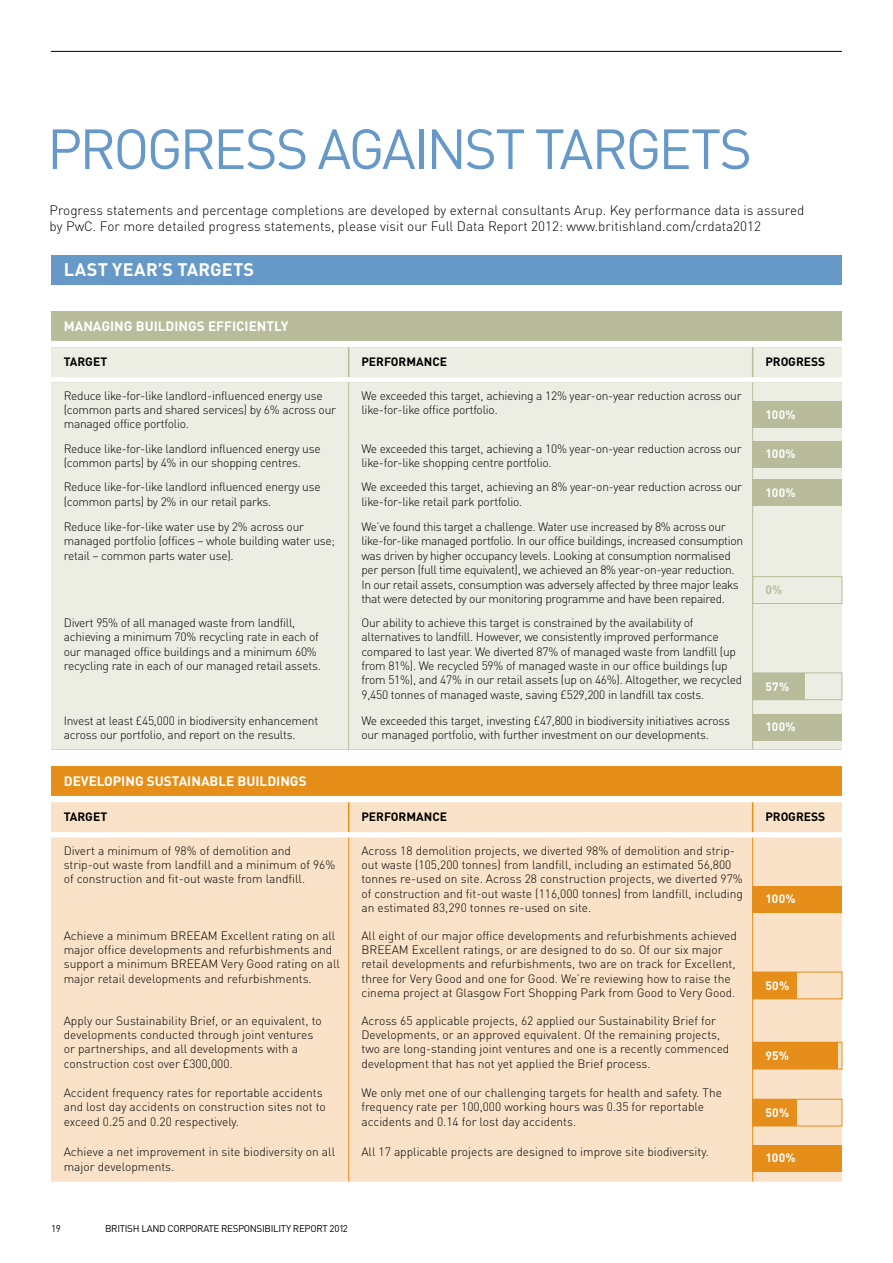
<style>
.page{position:relative;width:893px;height:1263px;background:#fff}
.page>*{position:absolute;margin:0;border:0;box-sizing:border-box;transform-origin:0 0}
.t1{font:55.65px "DIN Pro";letter-spacing:-.05em;color:#6799c8}
.t2{font:700 18px "DIN Pro";letter-spacing:.015em;color:#fff}
.t3{font:300 13.5px/16.2px "DIN Pro";color:#000}
.t4{font:700 13.5px "DIN Pro";color:#fff}
.t5{font:300 12px/14.4px "DIN Pro";letter-spacing:-.02em;color:#000}
.t6{font:300 12px/14.4px "DIN Pro";color:#000}
.t7{font:700 12px "DIN Pro";color:#000}
.t8{font:700 12px "DIN Pro";letter-spacing:.025em;color:#fff}
.t9{font:700 12px "DIN Pro";color:#b8bc9b}
.t10{font:9.75px "DIN Pro";letter-spacing:-.03em;color:#000}
</style>
<div class="page">
<hr style="left:51px;top:51px;width:791px;height:1px;background:#000">
<div style="left:51px;top:255px;width:791px;height:30px;background:#6799c8"></div>
<div style="left:51px;top:311px;width:791px;height:30px;background:#b8bc9b"></div>
<div style="left:51px;top:347px;width:791px;height:402px;background:#eceee4"></div>
<hr style="left:348px;top:347px;width:1px;height:30px;background:#b8bc9b">
<hr style="left:752px;top:347px;width:1px;height:30px;background:#b8bc9b">
<hr style="left:348px;top:382px;width:1px;height:55px;background:#b8bc9b">
<hr style="left:752px;top:382px;width:1px;height:55px;background:#b8bc9b">
<hr style="left:348px;top:437px;width:1px;height:38px;background:#b8bc9b">
<hr style="left:752px;top:437px;width:1px;height:38px;background:#b8bc9b">
<hr style="left:348px;top:475px;width:1px;height:38px;background:#b8bc9b">
<hr style="left:752px;top:475px;width:1px;height:38px;background:#b8bc9b">
<hr style="left:348px;top:513px;width:1px;height:96px;background:#b8bc9b">
<hr style="left:752px;top:513px;width:1px;height:96px;background:#b8bc9b">
<hr style="left:348px;top:609px;width:1px;height:98px;background:#b8bc9b">
<hr style="left:752px;top:609px;width:1px;height:98px;background:#b8bc9b">
<hr style="left:348px;top:707px;width:1px;height:42px;background:#b8bc9b">
<hr style="left:752px;top:707px;width:1px;height:42px;background:#b8bc9b">
<div style="left:752px;top:576px;width:90px;height:28px;border:1px solid #b8bc9b"></div>
<div style="left:753px;top:401px;width:89px;height:27px;background:#b8bc9b"></div>
<div style="left:753px;top:441px;width:89px;height:27px;background:#b8bc9b"></div>
<div style="left:753px;top:479px;width:89px;height:27px;background:#b8bc9b"></div>
<div style="left:753px;top:714px;width:89px;height:26px;background:#b8bc9b"></div>
<div style="left:753px;top:673px;width:51px;height:27px;background:#b8bc9b"></div>
<div style="left:752px;top:672px;width:90px;height:28px;border:1px solid #b8bc9b"></div>
<div style="left:51px;top:766px;width:791px;height:30px;background:#e58e1a"></div>
<div style="left:51px;top:802px;width:791px;height:380px;background:#f9e2c7"></div>
<hr style="left:348px;top:802px;width:1px;height:30px;background:#e58e1a">
<hr style="left:752px;top:802px;width:1px;height:30px;background:#e58e1a">
<hr style="left:348px;top:1007px;width:1px;height:73px;background:#e58e1a">
<hr style="left:752px;top:1007px;width:1px;height:73px;background:#e58e1a">
<hr style="left:348px;top:1080px;width:1px;height:59px;background:#e58e1a">
<hr style="left:752px;top:1080px;width:1px;height:59px;background:#e58e1a">
<hr style="left:348px;top:1139px;width:1px;height:43px;background:#e58e1a">
<hr style="left:752px;top:1139px;width:1px;height:43px;background:#e58e1a">
<hr style="left:348px;top:837px;width:1px;height:85px;background:#e58e1a">
<hr style="left:752px;top:837px;width:1px;height:85px;background:#e58e1a">
<hr style="left:348px;top:922px;width:1px;height:85px;background:#e58e1a">
<hr style="left:752px;top:922px;width:1px;height:85px;background:#e58e1a">
<div style="left:753px;top:886px;width:89px;height:27px;background:#e58e1a"></div>
<div style="left:753px;top:1145px;width:89px;height:26px;background:#e58e1a"></div>
<div style="left:753px;top:972px;width:44px;height:27px;background:#e58e1a"></div>
<div style="left:752px;top:972px;width:90px;height:27px;border:1px solid #e58e1a"></div>
<div style="left:753px;top:1099px;width:44px;height:27px;background:#e58e1a"></div>
<div style="left:752px;top:1099px;width:90px;height:27px;border:1px solid #e58e1a"></div>
<div style="left:753px;top:1042px;width:85px;height:27px;background:#e58e1a"></div>
<div style="left:752px;top:1042px;width:90px;height:27px;border:1px solid #e58e1a"></div>
<h1 class="t1" style="left:47px;top:105px;width:706px">PROGRESS AGAINST TARGETS</h1>
<p class="t3" style="left:50px;top:201px;width:756px">Progress statements and percentage completions are developed by external consultants Arup. Key performance data is assured by PwC. For more detailed progress statements, please visit our Full Data Report 2012: www.britishland.com/crdata2012</p>
<h2 class="t2" style="left:64px;top:255px;width:192px">LAST YEAR’S TARGETS</h2>
<p class="t4" style="left:64px;top:315px;width:226px">MANAGING BUILDINGS EFFICIENTLY</p>
<p class="t7" style="left:64px;top:352px;width:45px">TARGET</p>
<p class="t7" style="left:361px;top:352px;width:87px">PERFORMANCE</p>
<p class="t7" style="left:765px;top:352px;width:61px">PROGRESS</p>
<p class="t5" style="left:64px;top:387px;width:274px">Reduce like-for-like landlord-influenced energy use (common parts and shared services) by 6% across our managed office portfolio.</p>
<p class="t5" style="left:361px;top:387px;width:382px">We exceeded this target, achieving a 12% year-on-year reduction across our like-for-like office portfolio.</p>
<p class="t5" style="left:64px;top:440px;width:258px">Reduce like-for-like landlord influenced energy use (common parts) by 4% in our shopping centres.</p>
<p class="t5" style="left:361px;top:440px;width:382px">We exceeded this target, achieving a 10% year-on-year reduction across our like-for-like shopping centre portfolio.</p>
<p class="t5" style="left:64px;top:479px;width:258px">Reduce like-for-like landlord influenced energy use (common parts) by 2% in our retail parks.</p>
<p class="t5" style="left:361px;top:479px;width:382px">We exceeded this target, achieving an 8% year-on-year reduction across our like-for-like retail park portfolio.</p>
<p class="t5" style="left:64px;top:518px;width:273px">Reduce like-for-like water use by 2% across our managed portfolio (offices – whole building water use; retail – common parts water use).</p>
<p class="t5" style="left:361px;top:518px;width:383px">We’ve found this target a challenge. Water use increased by 8% across our like-for-like managed portfolio. In our office buildings, increased consumption was driven by higher occupancy levels. Looking at consumption normalised per person (full time equivalent), we achieved an 8% year-on-year reduction.<br>In our retail assets, consumption was adversely affected by three major leaks that were detected by our monitoring programme and have been repaired.</p>
<p class="t5" style="left:64px;top:614px;width:259px">Divert 95% of all managed waste from landfill, achieving a minimum 70% recycling rate in each of our managed office buildings and a minimum 60% recycling rate in each of our managed retail assets.</p>
<p class="t5" style="left:361px;top:614px;width:382px">Our ability to achieve this target is constrained by the availability of alternatives to landfill. H owever, we consistently improved performance compared to last year. We diverted 87% of managed waste from landfill (up from 81%). We recycled 59% of managed waste in our office buildings (up from 51%), and 47% in our retail assets (up on 46%). Altogether, we recycled 9,450 tonnes of managed waste, saving £529,200 in landfill tax costs.</p>
<p class="t5" style="left:64px;top:712px;width:256px">Invest at least £45,000 in biodiversity enhancement across our portfolio, and report on the results.</p>
<p class="t5" style="left:361px;top:712px;width:370px">We exceeded this target, investing £47,800 in biodiversity initiatives across our managed portfolio, with further investment on our developments.</p>
<p class="t8" style="left:765px;top:405px;width:32px">100%</p>
<p class="t8" style="left:765px;top:444px;width:32px">100%</p>
<p class="t8" style="left:765px;top:482px;width:32px">100%</p>
<p class="t9" style="left:765px;top:580px;width:18px">0%</p>
<p class="t8" style="left:765px;top:676px;width:25px">57%</p>
<p class="t8" style="left:765px;top:717px;width:32px">100%</p>
<p class="t4" style="left:64px;top:770px;width:244px">DEVELOPING SUSTAINABLE BUILDINGS</p>
<p class="t7" style="left:64px;top:807px;width:45px">TARGET</p>
<p class="t7" style="left:361px;top:807px;width:87px">PERFORMANCE</p>
<p class="t7" style="left:765px;top:807px;width:61px">PROGRESS</p>
<p class="t6" style="left:64px;top:842px;width:273px">Divert a minimum of 98% of demolition and strip-out waste from landfill and a minimum of 96% of construction and fit-out waste from landfill.</p>
<p class="t6" style="left:361px;top:842px;width:383px">Across 18 demolition projects, we diverted 98% of demolition and strip&shy;out waste (105,200 tonnes) from landfill, including an estimated 56,800 tonnes re-used on site. Across 28 construction projects, we diverted 97% of construction and fit-out waste (116,000 tonnes) from landfill, including an estimated 83,290 tonnes re-used on site.</p>
<p class="t6" style="left:64px;top:927px;width:278px">Achieve a minimum BREEAM Excellent rating on all major office developments and refurbishments and support a minimum BREEAM Very Good rating on all major retail developments and refurbishments.</p>
<p class="t6" style="left:361px;top:927px;width:377px">All eight of our major office developments and refurbishments achieved BREEAM Excellent ratings, or are designed to do so. Of our six major retail developments and refurbishments, two are on track for Excellent, three for Very Good and one for Good. We’re reviewing how to raise the cinema project at Glasgow Fort Shopping Park from Good to Very Good.</p>
<p class="t6" style="left:64px;top:1012px;width:260px">Apply our Sustainability Brief, or an equivalent, to developments conducted through joint ventures or partnerships, and all developments with a construction cost over £300,000.</p>
<p class="t6" style="left:361px;top:1012px;width:369px">Across 65 applicable projects, 62 applied our Sustainability Brief for Developments, or an approved equivalent. Of the remaining projects, two are long-standing joint ventures and one is a recently commenced development that has not yet applied the Brief process.</p>
<p class="t6" style="left:64px;top:1084px;width:264px">Accident frequency rates for reportable accidents and lost day accidents on construction sites not to exceed 0.25 and 0.20 respectively.</p>
<p class="t6" style="left:361px;top:1084px;width:362px">We only met one of our challenging targets for health and safety. The frequency rate per 100,000 working hours was 0.35 for reportable accidents and 0.14 for lost day accidents.</p>
<p class="t6" style="left:64px;top:1143px;width:273px">Achieve a net improvement in site biodiversity on all major developments.</p>
<p class="t6" style="left:361px;top:1143px;width:349px">All 17 applicable projects are designed to improve site biodiversity.</p>
<p class="t8" style="left:765px;top:889px;width:32px">100%</p>
<p class="t8" style="left:765px;top:975px;width:25px">50%</p>
<p class="t8" style="left:765px;top:1045px;width:25px">95%</p>
<p class="t8" style="left:765px;top:1102px;width:25px">50%</p>
<p class="t8" style="left:765px;top:1148px;width:32px">100%</p>
<p class="t10" style="left:51px;top:1221px;width:11px">19</p>
<p class="t10" style="left:105px;top:1221px;width:244px">BRITISH LAND CORPORATE RESPONSIBILITY REPORT 2012</p>
</div>
